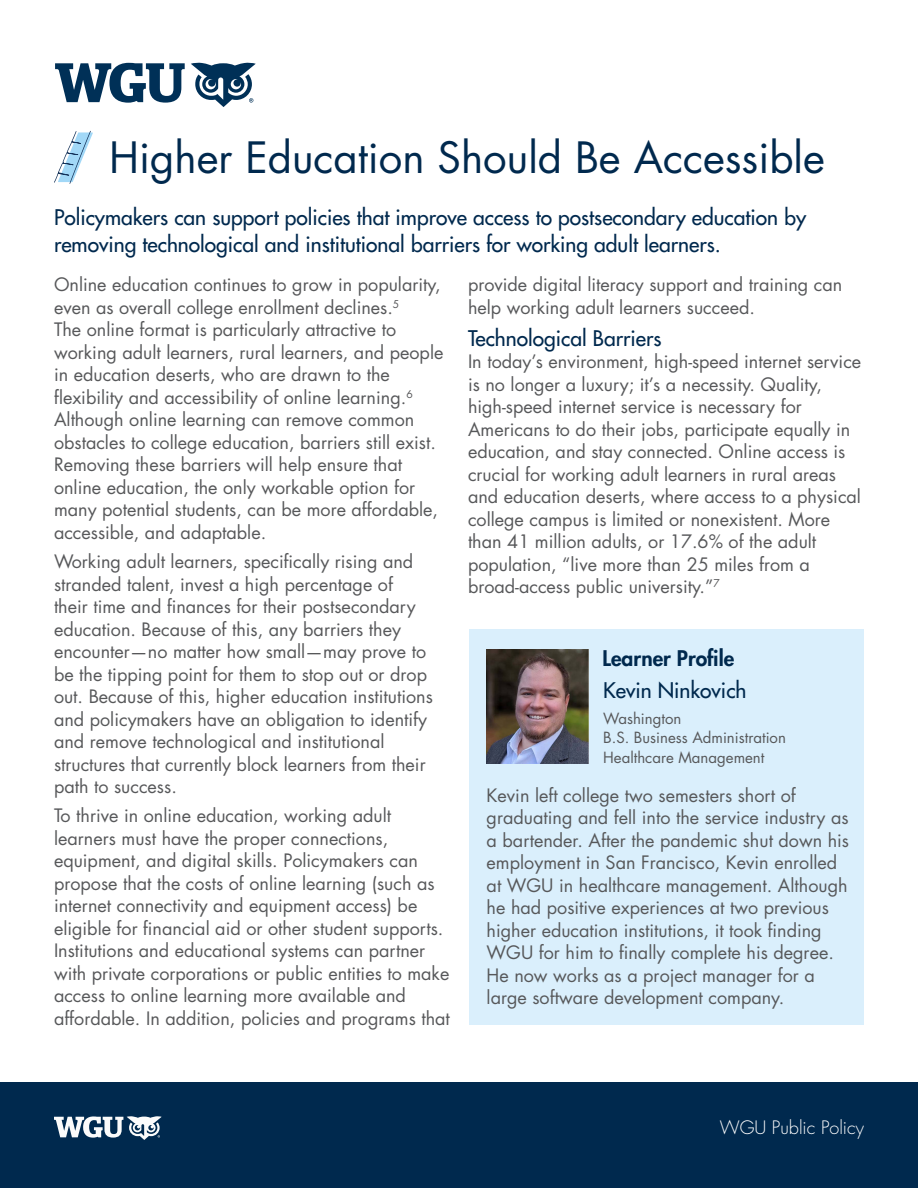
<style>
.page{position:relative;width:918px;height:1188px;background:#fff}
.page>*{position:absolute;margin:0;border:0;box-sizing:border-box;transform-origin:0 0}
.t1{font:42px "Futura Std";color:#00294e}
.t2{font:500 21px/27px "Futura Std";color:#00294e}
.t3{font:800 21px "Futura Std";color:#00294e}
.t4{font:18px/22.5px "Futura Std";color:#57585a}
.t5{font:300 18px "Futura Std";color:#fff}
.t6{font:15px/19.5px "Futura Std";color:#57585a}
</style>
<div class="page">
<div style="left:0;top:1082px;width:918px;height:106px;background:#00294e"></div>
<svg style="left:54px;top:1116px;width:108px;height:24px"></svg>
<svg style="left:54px;top:131px;width:39px;height:53px"></svg>
<div style="left:469px;top:630px;width:395px;height:395px;background:#daeffc"></div>
<img style="left:487px;top:650px;width:101px;height:113px">
<svg style="left:55px;top:63px;width:130px;height:40px"></svg>
<svg style="left:191px;top:62px;width:65px;height:45px"></svg>
<p class="t1" style="left:109px;top:131px;width:717px">Higher Education Should Be Accessible</p>
<p class="t2" style="left:54px;top:204px;width:754px">Policymakers can support policies that improve access to postsecondary education by removing technological and institutional barriers for working adult learners.</p>
<p class="t4" style="left:54px;top:274px;width:391px">Online education continues to grow in popularity, even as overall college enrollment declines.<sup>5<br></sup>The online format is particularly attractive to working adult learners, rural learners, and people in education deserts, who are drawn to the flexibility and accessibility of online learning.<sup>6<br></sup>Although online learning can remove common obstacles to college education, barriers still exist.<br>Removing these barriers will help ensure that online education, the only workable option for many potential students, can be more affordable, accessible, and adaptable.</p>
<p class="t4" style="left:54px;top:551px;width:380px">Working adult learners, specifically rising and stranded talent, invest a high percentage of<br>their time and finances for their postsecondary education. Because of this, any barriers they encounter—no matter how small—may prove to be the tipping point for them to stop out or drop out. Because of this, higher education institutions and policymakers have an obligation to identify and remove technological and institutional structures that currently block learners from their path to success.</p>
<p class="t4" style="left:54px;top:805px;width:397px">To thrive in online education, working adult learners must have the proper connections, equipment, and digital skills. Policymakers can propose that the costs of online learning (such as internet connectivity and equipment access) be eligible for financial aid or other student supports.<br>Institutions and educational systems can partner with private corporations or public entities to make access to online learning more available and affordable. In addition, policies and programs that</p>
<p class="t4" style="left:468px;top:274px;width:376px">provide digital literacy support and training can help working adult learners succeed.</p>
<p class="t2" style="left:468px;top:325px;width:195px">Technological Barriers</p>
<p class="t4" style="left:468px;top:351px;width:395px">In today’s environment, high-speed internet service is no longer a luxury; it’s a necessity. Quality, high-speed internet service is necessary for Americans to do their jobs, participate equally in education, and stay connected. Online access is crucial for working adult learners in rural areas and education deserts, where access to a physical college campus is limited or nonexistent. More than 41 million adults, or 17.6% of the adult population, “live more than 25 miles from a broad-access public university.”<sup>7</sup></p>
<p class="t3" style="left:603px;top:645px;width:133px">Learner Profile</p>
<p class="t2" style="left:603px;top:676px;width:145px">Kevin Ninkovich</p>
<p class="t6" style="left:603px;top:709px;width:80px">Washington</p>
<p class="t6" style="left:603px;top:728px;width:184px">B.S. Business Administration<br>Healthcare Management</p>
<p class="t4" style="left:487px;top:784px;width:364px">Kevin left college two semesters short of graduating and fell into the service industry as a bartender. After the pandemic shut down his employment in San Francisco, Kevin enrolled at WGU in healthcare management. Although he had positive experiences at two previous higher education institutions, it took finding WGU for him to finally complete his degree.<br>He now works as a project manager for a large software development company.</p>
<p class="t5" style="left:720px;top:1117px;width:146px">WGU Public Policy</p>
</div>
